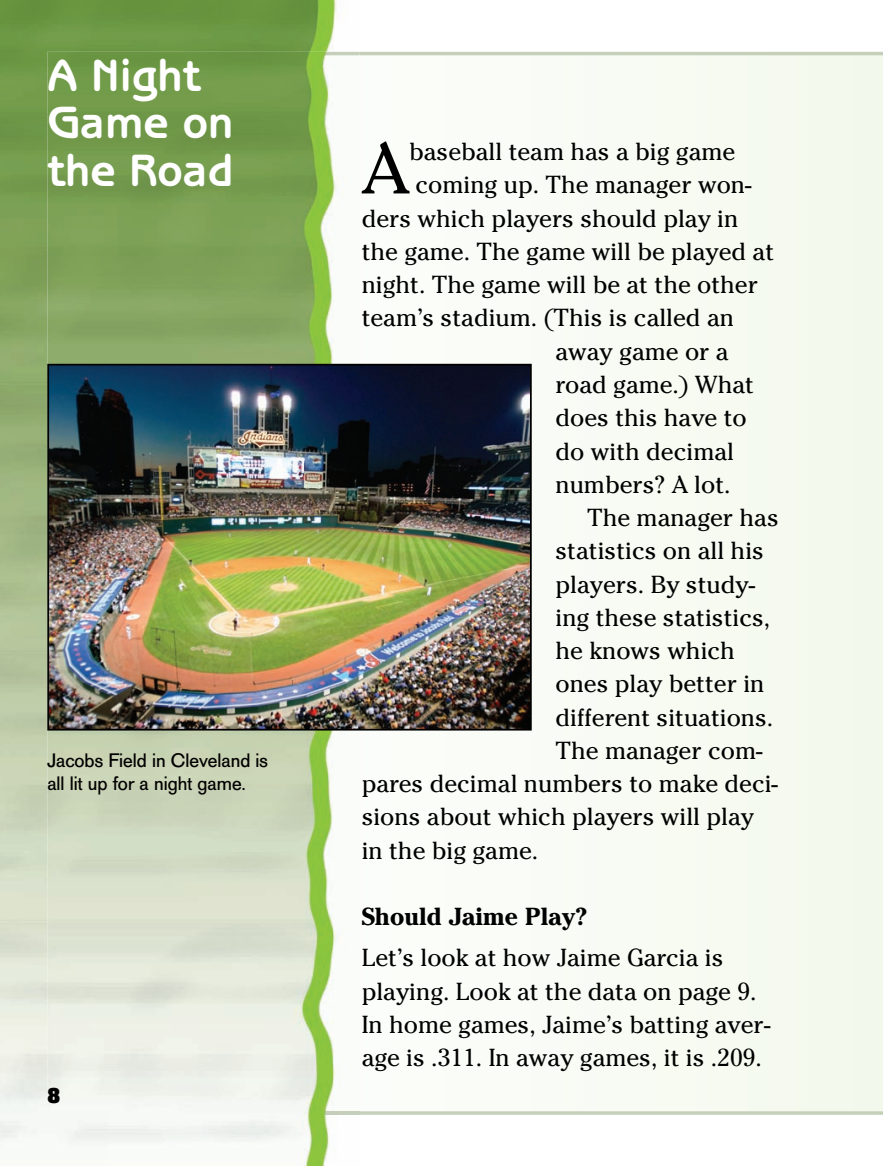
<style>
.page{position:relative;width:883px;height:1166px;background:#fff}
.page>*{position:absolute;margin:0;border:0;box-sizing:border-box;transform-origin:0 0}
.t1{font:71.75px "Cheltenham";color:#000}
.t2{font:700 45.5px/47.2px "Benguiat Gothic";color:#fff}
.t3{font:24.5px/33.2px "Cheltenham";color:#000}
.t4{font:19.25px/22.8px "AG Old Face";color:#000}
.t5{font:700 17.5px "Aachen";color:#000}
.s1{font-weight:700}
</style>
<div class="page">
<div style="left:359px;top:55px;width:523px;height:1056px;background:#f7fbf3"></div>
<hr style="left:359px;top:52px;width:523px;height:3px;background:#c6cfba">
<hr style="left:359px;top:1111px;width:523px;height:3px;background:#c6cfba">
<img style="left:0;top:0;width:359px;height:111px">
<img style="left:0;top:111px;width:108px;height:1034px">
<img style="left:108px;top:1111px;width:251px;height:55px">
<img style="left:110px;top:115px;width:249px;height:996px">
<img style="left:47px;top:52px;width:312px;height:63px">
<img style="left:47px;top:114px;width:63px;height:1000px">
<img style="left:50px;top:367px;width:478px;height:360px">
<div style="left:47px;top:364px;width:484px;height:366px;border:2px solid #000"></div>
<p class="t2" style="left:47px;top:52px;width:187px">A Night<br>Game on the Road</p>
<p class="t4" style="left:47px;top:749px;width:222px">Jacobs Field in Cleveland is all lit up for a night game.</p>
<p class="t5" style="left:47px;top:1082px;width:14px">8</p>
<p class="t1" style="left:361px;top:127px;width:49px">A</p>
<p class="t3" style="left:409px;top:135px;width:327px">baseball team has a big game</p>
<p class="t3" style="left:415px;top:168px;width:337px">coming up. The manager won-</p>
<p class="t3" style="left:361px;top:202px;width:378px">ders which players should play in</p>
<p class="t3" style="left:361px;top:235px;width:414px">the game. The game will be played at</p>
<p class="t3" style="left:361px;top:268px;width:397px">night. The game will be at the other</p>
<p class="t3" style="left:361px;top:301px;width:373px">team’s stadium. (This is called an</p>
<p class="t3" style="left:555px;top:335px;width:174px">away game or a</p>
<p class="t3" style="left:555px;top:368px;width:200px">road game.) What</p>
<p class="t3" style="left:555px;top:401px;width:193px">does this have to</p>
<p class="t3" style="left:555px;top:434px;width:180px">do with decimal</p>
<p class="t3" style="left:555px;top:468px;width:176px">numbers? A lot.</p>
<p class="t3" style="left:586px;top:501px;width:193px">The manager has</p>
<p class="t3" style="left:555px;top:534px;width:210px">statistics on all his</p>
<p class="t3" style="left:555px;top:567px;width:201px">players. By study-</p>
<p class="t3" style="left:555px;top:601px;width:216px">ing these statistics,</p>
<p class="t3" style="left:555px;top:634px;width:181px">he knows which</p>
<p class="t3" style="left:555px;top:667px;width:210px">ones play better in</p>
<p class="t3" style="left:555px;top:700px;width:219px">different situations.</p>
<p class="t3" style="left:555px;top:734px;width:208px">The manager com-</p>
<p class="t3" style="left:361px;top:767px;width:417px">pares decimal numbers to make deci-</p>
<p class="t3" style="left:361px;top:800px;width:393px">sions about which players will play</p>
<p class="t3" style="left:361px;top:833px;width:178px">in the big game.</p>
<p class="t3" style="left:361px;top:896px;width:363px;line-height:41.1px"><span class="s1">Should Jaime Play?<br></span>Let’s look at how Jaime Garcia is</p>
<p class="t3" style="left:361px;top:974px;width:410px">playing. Look at the data on page 9.<br>In home games, Jaime’s batting aver&shy;age is .311. In away games, it is .209.</p>
</div>
